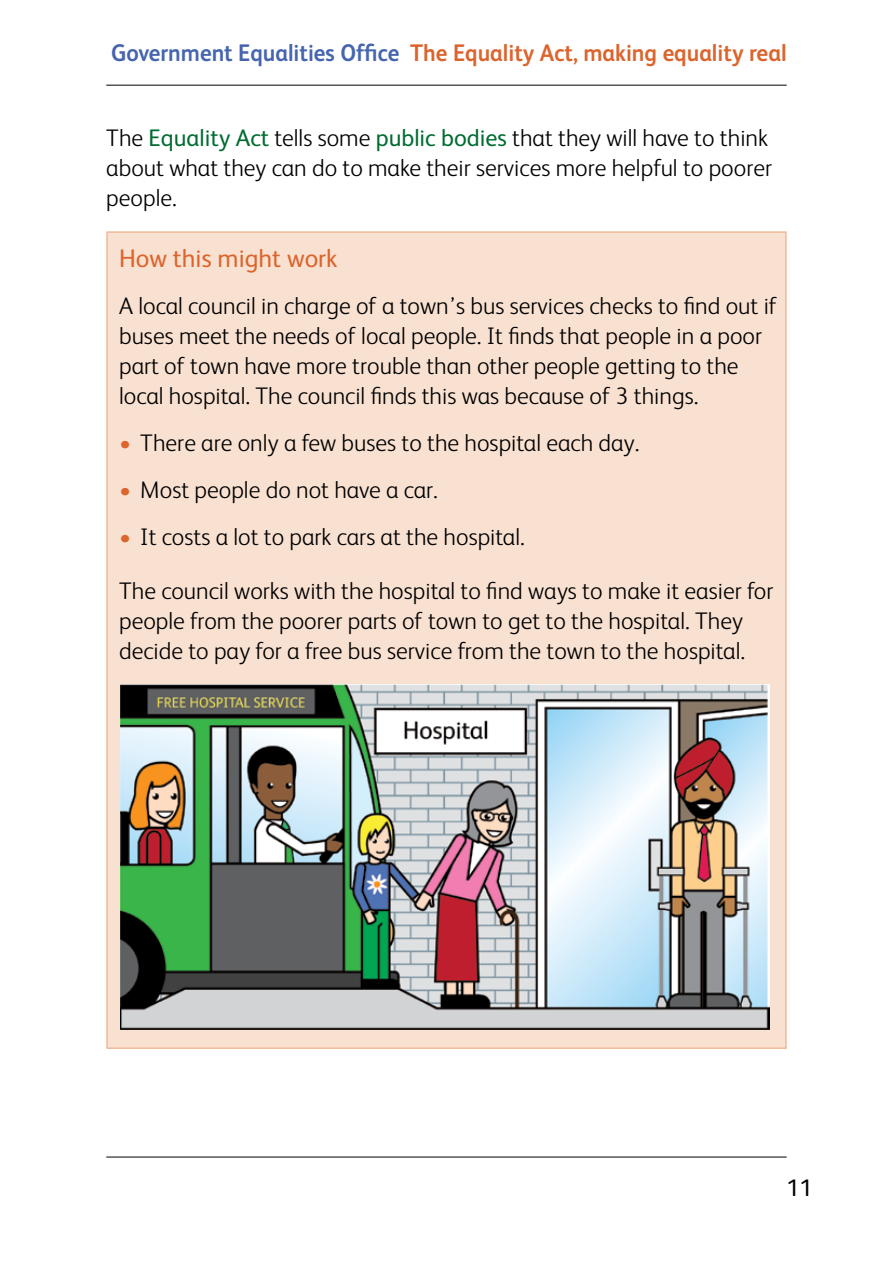
<style>
.page{position:relative;width:893px;height:1263px;background:#fff}
.page>*{position:absolute;margin:0;border:0;box-sizing:border-box;transform-origin:0 0}
.Body_text{font:25.5px "FS Albert";color:#dc642d}
.Body_text-2{font:300 24px/30px "FS Albert";color:#000}
.Bullet_1{font:300 24px "FS Albert";color:#000}
.t1{font:700 24px "FS Albert";color:#dc642d;scale:.94 1}
.t2{font:24px "FS Albert";color:#000}
.s1{color:#4665af}
.s2{font-weight:400;color:#006c32}
.s3{color:#dc642d}
</style>
<div class="page">
<hr style="left:106px;top:85px;width:681px;height:1px;background:#000">
<hr style="left:106px;top:1157px;width:681px;height:1px;background:#000">
<div style="left:106px;top:231px;width:681px;height:818px;background:#f9e1d1;border:2px solid #f0b898"></div>
<img style="left:120px;top:684px;width:650px;height:346px">
<p class="t1" style="left:111px;top:36px;width:720px"><span class="s1">Government Equalities Office</span> The Equality Act, making equality real</p>
<p class="Body_text-2" style="left:106px;top:122px;width:667px">The <span class="s2">Equality Act</span> tells some <span class="s2">public bodies</span> that they will have to think about what they can do to make their services more helpful to poorer people.</p>
<p class="Body_text" style="left:119px;top:242px;width:220px">How this might work</p>
<p class="Body_text-2" style="left:119px;top:290px;width:660px">A local council in charge of a town’s bus services checks to find out if buses meet the needs of local people. It finds that people in a poor part of town have more trouble than other people getting to the local hospital. The council finds this was because of 3 things.</p>
<p class="Bullet_1" style="left:119px;top:427px;width:522px"><span class="s3">•</span> There are only a few buses to the hospital each day.</p>
<p class="Bullet_1" style="left:119px;top:474px;width:320px"><span class="s3">•</span> Most people do not have a car.</p>
<p class="Bullet_1" style="left:119px;top:521px;width:407px"><span class="s3">•</span> It costs a lot to park cars at the hospital.</p>
<p class="Body_text-2" style="left:119px;top:574px;width:656px">The council works with the hospital to find ways to make it easier for people from the poorer parts of town to get to the hospital. They decide to pay for a free bus service from the town to the hospital.</p>
<p class="t2" style="left:787px;top:1172px;width:28px">11</p>
</div>
